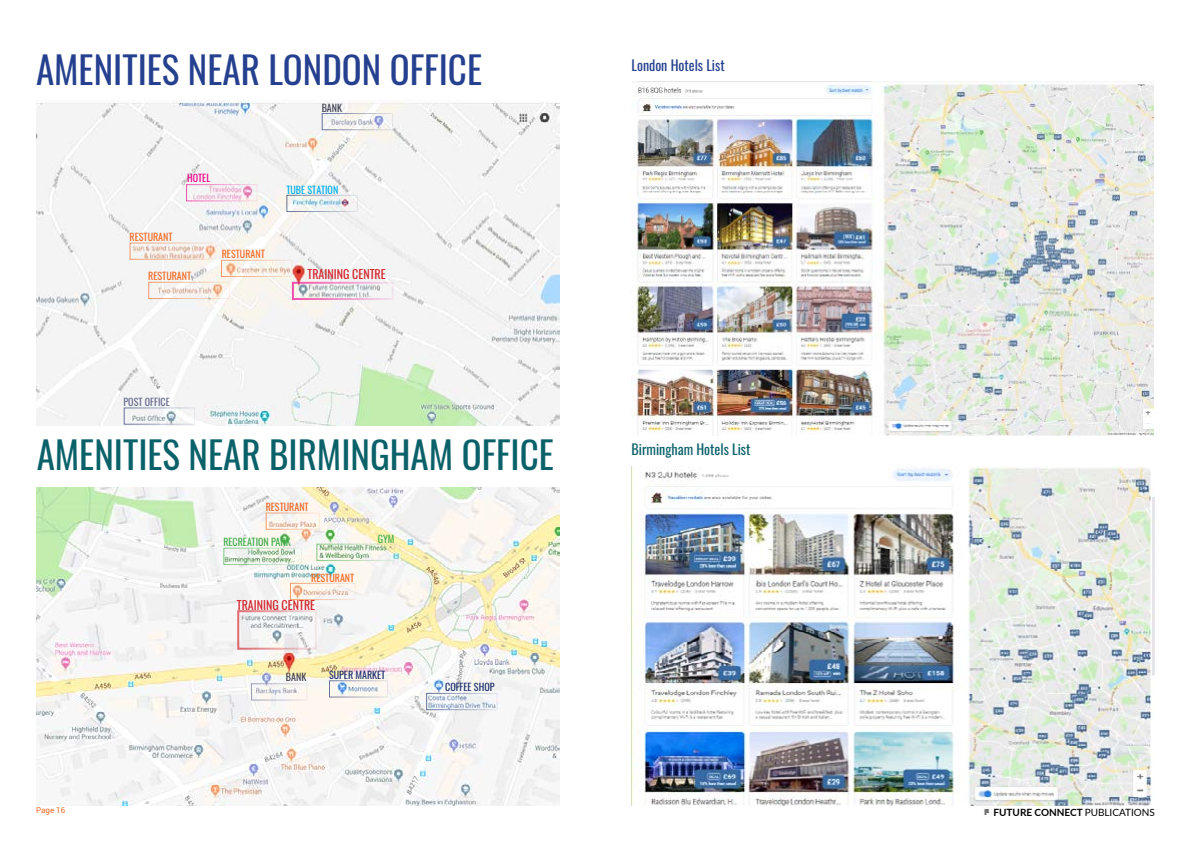
<style>
.page{position:relative;width:1191px;height:842px;background:#fff}
.page>*{position:absolute;margin:0;border:0;box-sizing:border-box;transform-origin:0 0}
.t1{font:37px "Oswald";color:#0a6169}
.t2{font:37px "Oswald";color:#25408f}
.t3{font:14px "Oswald";color:#0a6169}
.t4{font:14px "Oswald";color:#25408f}
.t5{font:12px "Oswald";color:#d2232a}
.t6{font:10px "Oswald";color:#f26a24}
.t7{font:700 10px "Lato";color:#000}
.t8{font:10px "Oswald";color:#1c2e6b}
.t9{font:10px "Oswald";color:#41ad49}
.t10{font:10px "Oswald";color:#00aeef}
.t11{font:10px "Oswald";color:#64698c}
.t12{font:10px "Oswald";color:#3e3f51}
.t13{font:10px "Oswald";color:#ec008c}
.t14{font:8px "Roboto";color:#f26a24}
.s1{font-weight:400}
</style>
<div class="page">
<svg style="left:982px;top:809px;width:8px;height:6px"></svg>
<img style="left:36px;top:101px;width:523px;height:324px">
<img style="left:36px;top:488px;width:523px;height:318px">
<img style="left:631px;top:82px;width:522px;height:353px">
<img style="left:631px;top:466px;width:523px;height:340px">
<h1 class="t2" style="left:36px;top:37px;width:447px">AMENITIES NEAR LONDON OFFICE</h1>
<p class="t12" style="left:322px;top:99px;width:22px">BANK</p>
<p class="t13" style="left:187px;top:169px;width:25px">HOTEL</p>
<p class="t6" style="left:130px;top:228px;width:45px">RESTURANT</p>
<p class="t6" style="left:148px;top:267px;width:45px">RESTURANT</p>
<p class="t6" style="left:222px;top:245px;width:45px">RESTURANT</p>
<p class="t10" style="left:286px;top:181px;width:53px">TUBE STATION</p>
<p class="t5" style="left:307px;top:263px;width:80px">TRAINING CENTRE</p>
<p class="t11" style="left:123px;top:393px;width:48px">POST OFFICE</p>
<h1 class="t1" style="left:37px;top:422px;width:519px">AMENITIES NEAR BIRMINGHAM OFFICE</h1>
<p class="t6" style="left:266px;top:497px;width:45px">RESTURANT</p>
<p class="t9" style="left:223px;top:532px;width:69px">RECREATION PARK</p>
<p class="t9" style="left:378px;top:530px;width:18px">GYM</p>
<p class="t6" style="left:311px;top:569px;width:45px">RESTURANT</p>
<p class="t5" style="left:237px;top:595px;width:80px">TRAINING CENTRE</p>
<p class="t12" style="left:286px;top:668px;width:22px">BANK</p>
<p class="t8" style="left:329px;top:666px;width:58px">SUPER MARKET</p>
<p class="t8" style="left:445px;top:678px;width:51px">COFFEE SHOP</p>
<h2 class="t4" style="left:631px;top:52px;width:95px">London Hotels List</h2>
<h2 class="t3" style="left:631px;top:437px;width:120px">Birmingham Hotels List</h2>
<p class="t14" style="left:36px;top:804px;width:31px">Page 16</p>
<p class="t7" style="left:993px;top:805px;width:163px">FUTURE CONNECT <span class="s1">PUBLICATIONS</span></p>
</div>
